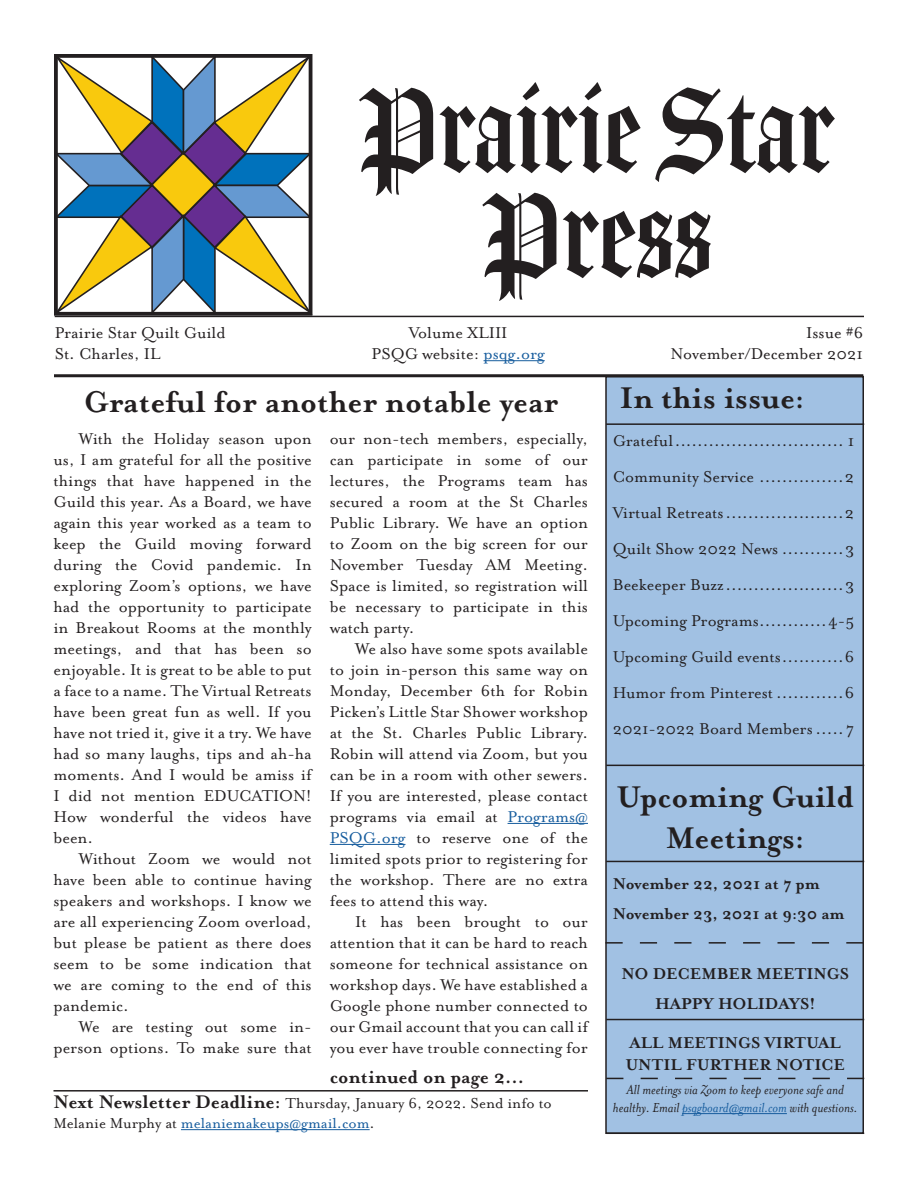
<style>
.page{position:relative;width:918px;height:1188px;background:#fff}
.page>*{position:absolute;margin:0;border:0;box-sizing:border-box;transform-origin:0 0}
.t1{font:114px/105px "Amador";color:#231f20;text-align:center}
.Headline{font:700 34.35px/41.2px "Mrs Eaves OT";color:#231f20;text-align:center}
.Emphasized_body_copy{font:700 21px "Mrs Eaves OT";color:#231f20}
.Body_copy{font:18px/21px "Mrs Eaves OT";color:#231f20;text-align:justify}
.t2{font:700 18px/21.6px "Mrs Eaves OT";color:#231f20}
.t3{font:16.5px/19.8px "Mrs Eaves OT";color:#231f20}
.t4{font:italic 15px/18px "Mrs Eaves OT";color:#231f20;text-align:center}
.s1{color:#175d9e}
.s2{font-weight:700;font-size:21px}
</style>
<div class="page">
<div style="left:606px;top:377px;width:257px;height:756px;background:#a1c1e3"></div>
<div style="left:605px;top:376px;width:259px;height:758px;border:2px solid #231f20"></div>
<svg style="left:54px;top:54px;width:262px;height:264px"></svg>
<hr style="left:484px;top:360px;width:61px;height:1px;background:#175d9e">
<hr style="left:55px;top:316px;width:809px;height:1px;background:#231f20">
<hr style="left:54px;top:374px;width:809px;height:3px;background:#231f20">
<hr style="left:606px;top:861px;width:258px;height:1px;background:#231f20">
<hr style="left:181px;top:1129px;width:189px;height:1px;background:#175d9e">
<hr style="left:682px;top:1113px;width:105px;height:1px;background:#175d9e">
<svg style="left:606px;top:1078px;width:258px;height:1px"></svg>
<svg style="left:605px;top:942px;width:258px;height:2px"></svg>
<hr style="left:606px;top:1019px;width:258px;height:1px;background:#231f20">
<hr style="left:606px;top:765px;width:258px;height:1px;background:#231f20">
<hr style="left:606px;top:1133px;width:258px;height:1px;background:#231f20">
<hr style="left:53px;top:1090px;width:535px;height:2px;background:#231f20">
<hr style="left:606px;top:423px;width:258px;height:2px;background:#231f20">
<hr style="left:508px;top:823px;width:80px;height:1px;background:#175d9e">
<hr style="left:330px;top:844px;width:75px;height:1px;background:#175d9e">
<h1 class="t1" style="left:359px;top:80px;width:478px">Prairie Star<br>Press</h1>
<p class="Body_copy" style="left:55px;top:322px;width:173px">Prairie Star Quilt Guild</p>
<p class="Body_copy" style="left:409px;top:322px;width:100px">Volume XLIII</p>
<p class="Body_copy" style="left:806px;top:322px;width:58px">Issue #6</p>
<p class="Body_copy" style="left:55px;top:344px;width:107px">St. Charles, IL</p>
<p class="Body_copy" style="left:372px;top:344px;width:175px">PSQG website: <span class="s1">psqg.org</span></p>
<p class="Body_copy" style="left:671px;top:344px;width:194px">November/December 2021</p>
<p class="Headline" style="left:83px;top:381px;width:476px">Grateful for another notable year</p>
<p class="Body_copy" style="left:53px;top:428px;width:260px;text-indent:26px">With the Holiday season upon us, I am grateful for all the positive things that have happened in the Guild this year. As a Board, we have again this year worked as a team to keep the Guild moving forward during the Covid pandemic. In exploring Zoom’s options, we have had the opportunity to participate in Breakout Rooms at the monthly meetings, and that has been so enjoyable. It is great to be able to put a face to a name. The Virtual Retreats have been great fun as well. If you have not tried it, give it a try. We have had so many laughs, tips and ah-ha moments. And I would be amiss if I did not mention EDUCATION!<br>How wonderful the videos have been.</p>
<p class="Body_copy" style="left:53px;top:848px;width:260px;text-indent:26px">Without Zoom we would not have been able to continue having speakers and workshops. I know we are all experiencing Zoom overload, but please be patient as there does seem to be some indication that we are coming to the end of this pandemic.</p>
<p class="Body_copy" style="left:53px;top:1016px;width:260px;text-align:right">We are testing out some in&shy;person options. To make sure that</p>
<p class="Body_copy" style="left:330px;top:428px;width:260px">our non-tech members, especially, can participate in some of our lectures, the Programs team has secured a room at the St Charles Public Library. We have an option to Zoom on the big screen for our November Tuesday AM Meeting.<br>Space is limited, so registration will be necessary to participate in this watch party.</p>
<p class="Body_copy" style="left:330px;top:638px;width:260px;text-indent:26px">We also have some spots available to join in-person this same way on Monday, December 6th for Robin Picken’s Little Star Shower workshop at the St. Charles Public Library.<br>Robin will attend via Zoom, but you can be in a room with other sewers.<br>If you are interested, please contact programs via email at <span class="s1">Programs@ PSQG.org</span> to reserve one of the limited spots prior to registering for the workshop. There are no extra fees to attend this way.</p>
<p class="Body_copy" style="left:330px;top:911px;width:260px;text-indent:26px">It has been brought to our attention that it can be hard to reach someone for technical assistance on workshop days. We have established a Google phone number connected to our Gmail account that you can call if you ever have trouble connecting for</p>
<p class="Emphasized_body_copy" style="left:330px;top:1065px;width:196px">continued on page 2...</p>
<p class="t3" style="left:53px;top:1094px;width:500px"><span class="s2">Next Newsletter Deadline:</span> Thursday, January 6, 2022. Send info to<br>Melanie Murphy at <span class="s1">melaniemakeups@gmail.com</span>.</p>
<p class="Headline" style="left:620px;top:377px;width:187px">In this issue:</p>
<p class="Body_copy" style="left:613px;top:431px;width:243px">Grateful.............................. 1</p>
<p class="Body_copy" style="left:613px;top:467px;width:243px">Community Service ...............2</p>
<p class="Body_copy" style="left:613px;top:503px;width:243px">Virtual Retreats.....................2</p>
<p class="Body_copy" style="left:613px;top:539px;width:243px">Quilt Show 2022 News ...........3</p>
<p class="Body_copy" style="left:613px;top:575px;width:243px">Beekeeper Buzz.....................3</p>
<p class="Body_copy" style="left:613px;top:611px;width:243px">Upcoming Programs............4-5</p>
<p class="Body_copy" style="left:613px;top:647px;width:243px">Upcoming Guild events...........6</p>
<p class="Body_copy" style="left:613px;top:683px;width:243px">Humor from Pinterest ............6</p>
<p class="Body_copy" style="left:613px;top:719px;width:243px">2021-2022 Board Members.....7</p>
<p class="Headline" style="left:617px;top:777px;width:239px">Upcoming Guild<br>Meetings:</p>
<p class="t2" style="left:613px;top:873px;width:208px">November 22, 2021 at 7 pm</p>
<p class="t2" style="left:613px;top:903px;width:233px">November 23, 2021 at 9:30 am</p>
<p class="t2" style="left:621px;top:963px;width:229px">NO DECEMBER MEETINGS</p>
<p class="t2" style="left:655px;top:993px;width:162px">HAPPY HOLIDAYS!</p>
<p class="t2" style="left:625px;top:1032px;width:221px">ALL MEETINGS VIRTUAL<br>UNTIL FURTHER NOTICE</p>
<p class="t4" style="left:613px;top:1081px;width:246px">All meetings via Zoom to keep everyone safe and healthy. Email <span class="s1">psqgboard@gmail.com</span> with questions.</p>
</div>
